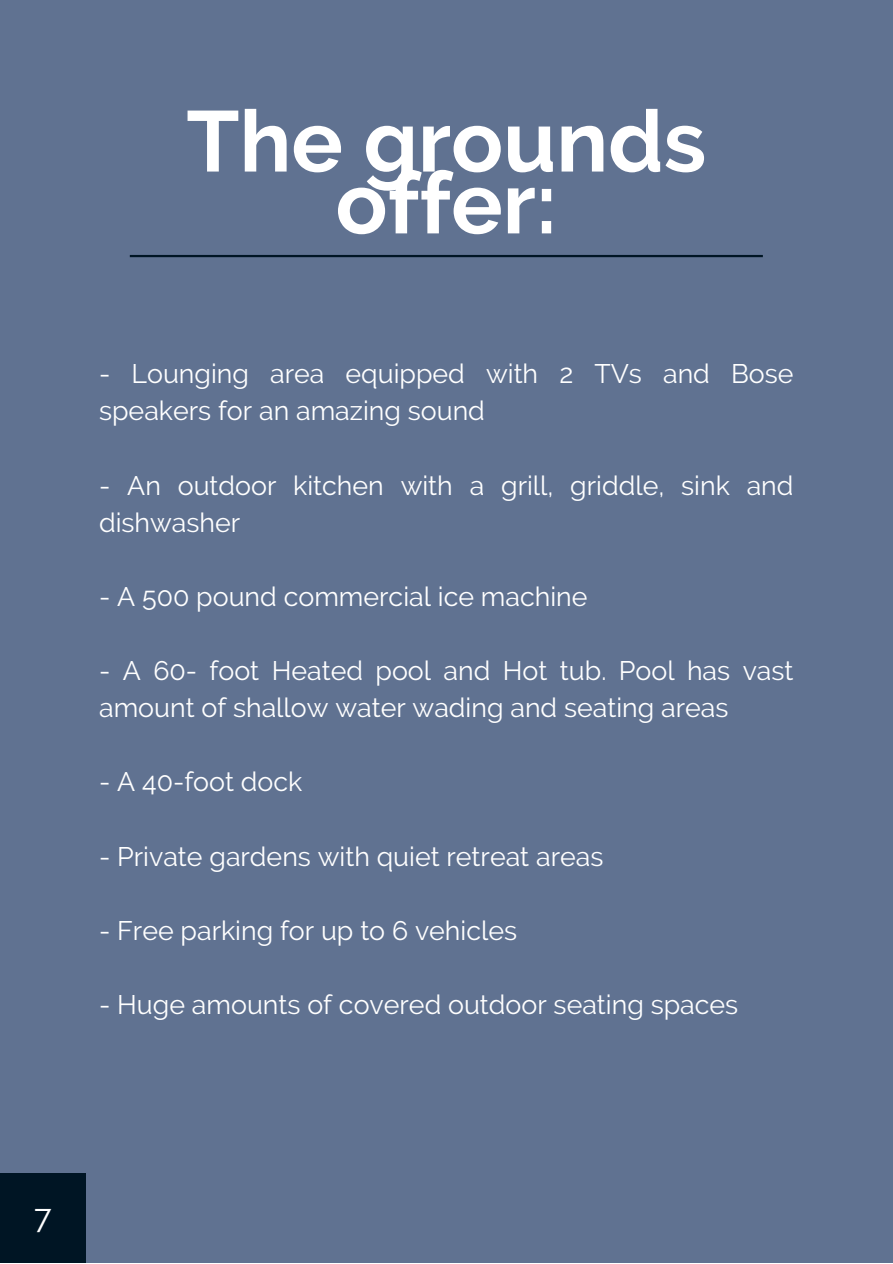
<style>
.page{position:relative;width:893px;height:1264px;background:#fff}
.page>*{position:absolute;margin:0;border:0;box-sizing:border-box;transform-origin:0 0}
.t1{font:700 85.8px/61.8px "Raleway";color:#fff;text-align:center}
.t2{font:32.7px "Raleway";color:#fff}
.t3{font:26.7px/37px "Raleway";color:#fff}
</style>
<div class="page">
<div style="left:0;top:0;width:892px;height:1262px;background:#607291"></div>
<hr style="left:130px;top:255px;width:632px;height:2px;background:#001524">
<div style="left:0;top:1173px;width:86px;height:89px;background:#001524"></div>
<p class="t1" style="left:186px;top:110px;width:521px">The grounds offer:</p>
<p class="t3" style="left:99px;top:355px;width:696px">- Lounging area equipped with 2 TVs and Bose speakers for an amazing sound</p>
<p class="t3" style="left:99px;top:466px;width:696px">- An outdoor kitchen with a grill, griddle, sink and dishwasher</p>
<p class="t3" style="left:99px;top:578px;width:490px">- A 500 pound commercial ice machine</p>
<p class="t3" style="left:99px;top:652px;width:696px">- A 60- foot Heated pool and Hot tub. Pool has vast amount of shallow water wading and seating areas</p>
<p class="t3" style="left:99px;top:763px;width:205px">- A 40-foot dock</p>
<p class="t3" style="left:99px;top:837px;width:505px">- Private gardens with quiet retreat areas</p>
<p class="t3" style="left:99px;top:911px;width:419px">- Free parking for up to 6 vehicles</p>
<p class="t3" style="left:99px;top:986px;width:640px">- Huge amounts of covered outdoor seating spaces</p>
<p class="t2" style="left:34px;top:1196px;width:19px">7</p>
</div>
